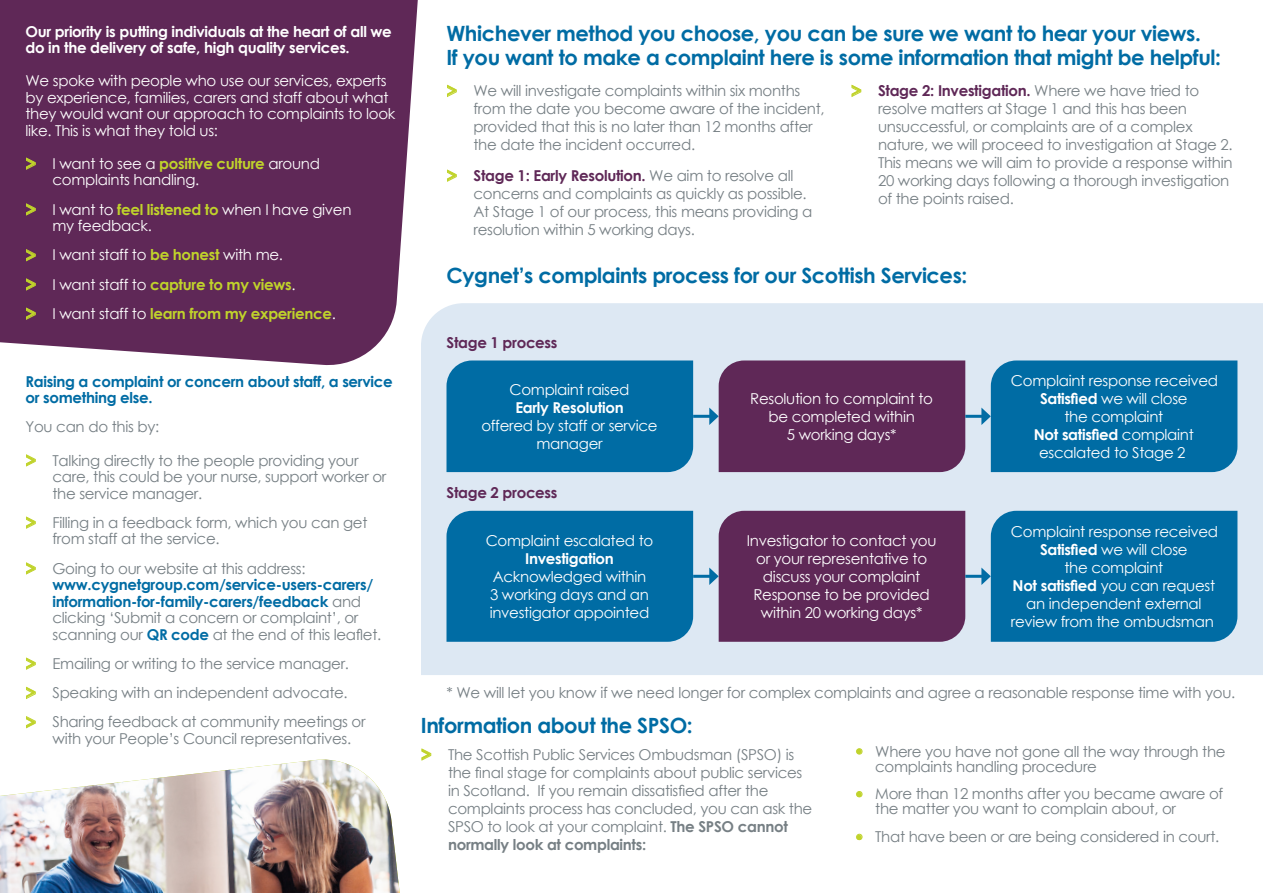
<style>
.page{position:relative;width:1263px;height:893px;background:#fff}
.page>*{position:absolute;margin:0;border:0;box-sizing:border-box;transform-origin:0 0}
.Sub_Heading{font:700 21px/24px "Century Gothic";letter-spacing:-.02em;color:#006ca4}
.Body{font:15px/18px "Century Gothic";letter-spacing:-.02em;color:#767f84}
.Body-2{font:15px/18px "Century Gothic";letter-spacing:-.02em;color:#fff;text-align:center}
.Body-3{font:700 15px/16.5px "Century Gothic";letter-spacing:-.02em;color:#fff}
.t1{font:700 15px "Century Gothic";letter-spacing:-.02em;color:#c0d32b}
.Sub_Heading-2{font:700 15px/16.5px "Century Gothic";letter-spacing:-.02em;color:#006ca4}
.Sub_Heading-3{font:700 15px "Century Gothic";letter-spacing:-.02em;color:#5f2857}
.s1{font-weight:700;font-size:18px;color:#c0d32b}
.s2{font-weight:700;color:#c0d32b}
.s3{font-size:18px}
.s4{font-weight:400;color:#fff}
.s5{font-weight:700;color:#006ca4}
.s6{font-weight:700;color:#5f2857}
.s7{font-weight:700}
</style>
<div class="page">
<div style="left:421px;top:303px;width:842px;height:372px;background:#dde8f3"></div>
<svg style="left:0;top:0;width:422px;height:367px;background:#6a3763"></svg>
<img style="left:0;top:760px;width:400px;height:133px">
<hr style="left:693px;top:415px;width:19px;height:3px;background:#006ca4">
<div style="left:446px;top:360px;width:247px;height:112px;background:#006ca4"></div>
<div style="left:709px;top:360px;width:256px;height:112px;background:#5f2857"></div>
<hr style="left:965px;top:415px;width:19px;height:3px;background:#006ca4">
<div style="left:981px;top:360px;width:256px;height:112px;background:#006ca4"></div>
<div style="left:446px;top:511px;width:247px;height:131px;background:#006ca4"></div>
<hr style="left:693px;top:575px;width:19px;height:3px;background:#006ca4">
<svg style="left:709px;top:511px;width:256px;height:131px;background:#663461"></svg>
<hr style="left:965px;top:575px;width:19px;height:3px;background:#006ca4">
<svg style="left:981px;top:511px;width:256px;height:131px;background:#0e74a9"></svg>
<p class="Body-3" style="left:26px;top:22px;width:368px">Our priority is putting individuals at the heart of all we do in the delivery of safe, high quality services.</p>
<p class="Body-2" style="left:26px;top:72px;width:371px;line-height:16.5px;text-align:left">We spoke with people who use our services, experts by experience, families, carers and staff about what they would want our approach to complaints to look like. This is what they told us:</p>
<p class="Body-2" style="left:53px;top:155px;width:269px;line-height:16.5px;text-align:left;text-indent:-27px"><span class="s1">&gt;</span> I want to see a <span class="s2">positive culture</span> around complaints handling.</p>
<p class="Body-2" style="left:53px;top:201px;width:300px;line-height:16.5px;text-align:left;text-indent:-27px"><span class="s1">&gt;</span> I want to <span class="s2">feel listened to</span> when I have given my feedback.</p>
<p class="Body-2" style="left:26px;top:246px;width:259px"><span class="s1">&gt;</span> I want staff to <span class="s2">be honest</span> with me.</p>
<p class="t1" style="left:26px;top:273px;width:272px"><span class="s3">&gt;</span> <span class="s4">I want staff to</span> capture to my views<span class="s4">.</span></p>
<p class="t1" style="left:26px;top:302px;width:312px"><span class="s3">&gt;</span> <span class="s4">I want staff to</span> learn from my experience<span class="s4">.</span></p>
<p class="Sub_Heading-2" style="left:26px;top:372px;width:369px">Raising a complaint or concern about staff, a service or something else.</p>
<p class="Body" style="left:26px;top:418px;width:135px">You can do this by:</p>
<p class="Body" style="left:53px;top:452px;width:335px;line-height:16.5px;text-indent:-27px"><span class="s1">&gt;</span> Talking directly to the people providing your care, this could be your nurse, support worker or the service manager.</p>
<p class="Body" style="left:53px;top:514px;width:316px;line-height:16.5px;text-indent:-27px"><span class="s1">&gt;</span> Filling in a feedback form, which you can get from staff at the service.</p>
<p class="Body" style="left:53px;top:560px;width:330px;line-height:16.5px;text-indent:-27px"><span class="s1">&gt;</span> Going to our website at this address: <span class="s5">www.cygnetgroup.com/service-users-carers/ information-for-family-carers/feedback</span> and clicking ‘Submit a concern or complaint’, or scanning our <span class="s5">QR code</span> at the end of this leaflet.</p>
<p class="Body" style="left:26px;top:654px;width:325px"><span class="s1">&gt;</span> Emailing or writing to the service manager.</p>
<p class="Body" style="left:26px;top:683px;width:324px"><span class="s1">&gt;</span> Speaking with an independent advocate.</p>
<p class="Body" style="left:53px;top:713px;width:315px;line-height:16.5px;text-indent:-27px"><span class="s1">&gt;</span> Sharing feedback at community meetings or with your People’s Council representatives.</p>
<p class="Sub_Heading" style="left:446px;top:21px;width:776px">Whichever method you choose, you can be sure we want to hear your views.<br>If you want to make a complaint here is some information that might be helpful:</p>
<p class="Body" style="left:473px;top:81px;width:353px;text-indent:-27px"><span class="s1">&gt;</span> We will investigate complaints within six months from the date you become aware of the incident, provided that this is no later than 12 months after the date the incident occurred.</p>
<p class="Body" style="left:473px;top:166px;width:340px;text-indent:-27px"><span class="s1">&gt;</span> <span class="s6">Stage 1: Early Resolution.</span> We aim to resolve all concerns and complaints as quickly as possible.<br>At Stage 1 of our process, this means providing a resolution within 5 working days.</p>
<p class="Body" style="left:878px;top:81px;width:356px;text-indent:-27px"><span class="s1">&gt;</span> <span class="s6">Stage 2: Investigation.</span> Where we have tried to resolve matters at Stage 1 and this has been unsuccessful, or complaints are of a complex nature, we will proceed to investigation at Stage 2.<br>This means we will aim to provide a response within 20 working days following a thorough investigation of the points raised.</p>
<p class="Sub_Heading" style="left:446px;top:262px;width:522px">Cygnet’s complaints process for our Scottish Services:</p>
<p class="Sub_Heading-3" style="left:446px;top:331px;width:112px">Stage 1 process</p>
<p class="Body-2" style="left:509px;top:380px;width:122px">Complaint raised</p>
<p class="Body-3" style="left:515px;top:399px;width:110px">Early Resolution</p>
<p class="Body-2" style="left:481px;top:416px;width:178px">offered by staff or service manager</p>
<p class="Sub_Heading-3" style="left:446px;top:481px;width:112px">Stage 2 process</p>
<p class="Body-2" style="left:486px;top:531px;width:169px">Complaint escalated to<br><span class="s7">Investigation</span></p>
<p class="Body-2" style="left:490px;top:567px;width:161px;text-align:left">Acknowledged within<br>3 working days and an investigator appointed</p>
<p class="Body-2" style="left:750px;top:389px;width:184px">Resolution to complaint to</p>
<p class="Body-2" style="left:768px;top:407px;width:148px">be completed within</p>
<p class="Body-2" style="left:787px;top:425px;width:111px">5 working days*</p>
<p class="Body-2" style="left:747px;top:531px;width:191px">Investigator to contact you</p>
<p class="Body-2" style="left:756px;top:549px;width:172px">or your representative to</p>
<p class="Body-2" style="left:763px;top:567px;width:159px">discuss your complaint</p>
<p class="Body-2" style="left:753px;top:585px;width:178px">Response to be provided</p>
<p class="Body-2" style="left:761px;top:603px;width:163px">within 20 working days*</p>
<p class="Body-2" style="left:1011px;top:371px;width:209px">Complaint response received</p>
<p class="Body-2" style="left:1040px;top:389px;width:149px"><span class="s7">Satisfied</span> we will close</p>
<p class="Body-2" style="left:1064px;top:407px;width:100px">the complaint</p>
<p class="Body-2" style="left:1034px;top:425px;width:162px"><span class="s7">Not satisfied</span> complaint escalated to Stage 2</p>
<p class="Body-2" style="left:1011px;top:522px;width:209px">Complaint response received<br><span class="s7">Satisfied</span> we will close</p>
<p class="Body-2" style="left:1064px;top:558px;width:100px">the complaint</p>
<p class="Body-2" style="left:1011px;top:576px;width:206px"><span class="s7">Not satisfied</span> you can request an independent external review from the ombudsman</p>
<p class="Body" style="left:446px;top:684px;width:790px">* We will let you know if we need longer for complex complaints and agree a reasonable response time with you.</p>
<p class="Sub_Heading" style="left:421px;top:713px;width:273px">Information about the SPSO:</p>
<p class="Body" style="left:448px;top:745px;width:366px;text-indent:-27px"><span class="s1">&gt;</span> The Scottish Public Services Ombudsman (SPSO) is the final stage for complaints about public services in Scotland. If you remain dissatisfied after the complaints process has concluded, you can ask the SPSO to look at your complaint. <span class="s7">The SPSO cannot normally look at complaints:</span></p>
<p class="Body" style="left:875px;top:743px;width:352px;line-height:15px;text-indent:-21px"><span class="s1">•</span> Where you have not gone all the way through the complaints handling procedure</p>
<p class="Body" style="left:875px;top:786px;width:350px;line-height:15px;text-indent:-21px"><span class="s1">•</span> More than 12 months after you became aware of the matter you want to complain about, or</p>
<p class="Body" style="left:854px;top:827px;width:367px"><span class="s1">•</span> That have been or are being considered in court.</p>
</div>
